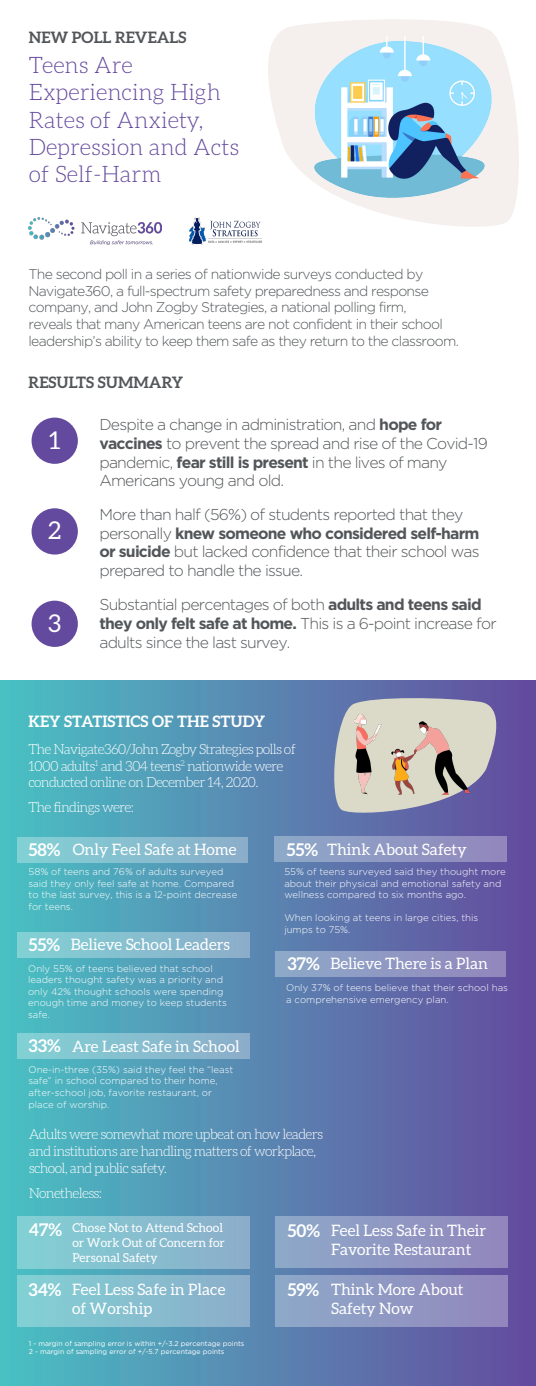
<style>
.page{position:relative;width:536px;height:1386px;background:#fff}
.page>*{position:absolute;margin:0;border:0;box-sizing:border-box;transform-origin:0 0}
.t1{font:24.5px "Aleo";color:#fff}
.t2{font:300 22.75px/27.3px "Aleo";color:#644a9e}
.t3{font:700 17.5px "Aleo";color:#fff}
.t4{font:300 15.75px/18.9px "Gotham";letter-spacing:-.05em;color:#535659}
.t5{font:15.75px/18.9px "Aleo";color:#fff}
.t6{font:700 15.75px "Aleo";color:#535659}
.t7{font:700 15.75px "Aleo";color:#fff}
.t8{font:300 14px/16.8px "Gotham";letter-spacing:-.05em;color:#535659}
.t9{font:300 14px/16.8px "Aleo";letter-spacing:-.05em;color:#fff}
.t10{font:12.25px/14.7px "Aleo";color:#fff}
.t11{font:300 9.62px/11.5px "Gotham";color:#fff}
.t12{font:7px/8.4px "Gotham";color:#fff}
.s1{font-weight:700}
</style>
<div class="page">
<svg style="left:268px;top:19px;width:251px;height:208px;fill:#f5f0ed"></svg>
<div style="left:0;top:680px;width:535px;height:706px;background:linear-gradient(to right,#4ac1c4,#664b9e)"></div>
<img style="left:29px;top:218px;width:132px;height:27px">
<svg style="left:327px;top:696px;width:185px;height:121px"></svg>
<div style="left:17px;top:837px;width:231px;height:26px;background:linear-gradient(to right,#81d1d4,#8cadca)"></div>
<div style="left:32px;top:418px;width:46px;height:46px;background:#644a9e;border-radius:50%"></div>
<div style="left:32px;top:508px;width:46px;height:47px;background:#644a9e;border-radius:50%"></div>
<div style="left:32px;top:601px;width:46px;height:46px;background:#644a9e;border-radius:50%"></div>
<img style="left:190px;top:218px;width:71px;height:27px">
<div style="left:275px;top:951px;width:230px;height:25px;background:linear-gradient(to right,#8da9c8,#9287bd)"></div>
<div style="left:17px;top:1033px;width:232px;height:26px;background:linear-gradient(to right,#81d1d4,#8cadca)"></div>
<div style="left:274px;top:837px;width:232px;height:25px;background:linear-gradient(to right,#8da9c8,#9287bd)"></div>
<div style="left:17px;top:932px;width:232px;height:26px;background:linear-gradient(to right,#81d1d4,#8cadca)"></div>
<div style="left:17px;top:1216px;width:232px;height:52px;background:linear-gradient(to right,#81d1d4,#8cadca)"></div>
<div style="left:17px;top:1275px;width:232px;height:52px;background:linear-gradient(to right,#81d1d4,#8cadca)"></div>
<div style="left:275px;top:1216px;width:232px;height:52px;background:linear-gradient(to right,#8da9c8,#9287bd)"></div>
<div style="left:275px;top:1275px;width:232px;height:52px;background:linear-gradient(to right,#8da9c8,#9287bd)"></div>
<img style="left:354px;top:714px;width:128px;height:84px">
<img style="left:315px;top:37px;width:176px;height:161px">
<p class="t6" style="left:29px;top:29px;width:159px">NEW POLL REVEALS</p>
<p class="t2" style="left:29px;top:51px;width:212px">Teens Are<br>Experiencing High<br>Rates of Anxiety,<br>Depression and Acts of Self-Harm</p>
<p class="t8" style="left:29px;top:265px;width:431px">The second poll in a series of nationwide surveys conducted by Navigate360, a full-spectrum safety preparedness and response company, and John Zogby Strategies, a national polling firm,<br>reveals that many American teens are not confident in their school leadership’s ability to keep them safe as they return to the classroom.</p>
<p class="t6" style="left:29px;top:373px;width:156px">RESULTS SUMMARY</p>
<p class="t4" style="left:99px;top:414px;width:390px">Despite a change in administration, and <span class="s1">hope for vaccines</span> to prevent the spread and rise of the Covid-19 pandemic, <span class="s1">fear still is present</span> in the lives of many Americans young and old.</p>
<p class="t1" style="left:49px;top:426px;width:13px">1</p>
<p class="t1" style="left:48px;top:517px;width:15px">2</p>
<p class="t1" style="left:48px;top:609px;width:14px">3</p>
<p class="t4" style="left:99px;top:504px;width:381px">More than half (56%) of students reported that they personally <span class="s1">knew someone who considered self-harm or suicide</span> but lacked confidence that their school was prepared to handle the issue.</p>
<p class="t4" style="left:99px;top:595px;width:398px">Substantial percentages of both <span class="s1">adults and teens said they only felt safe at home.</span> This is a 6-point increase for adults since the last survey.</p>
<p class="t7" style="left:29px;top:712px;width:238px">KEY STATISTICS OF THE STUDY</p>
<p class="t9" style="left:29px;top:741px;width:269px">The Navigate360/John Zogby Strategies polls of<br>1000 adults<sup>1</sup> and 304 teens<sup>2</sup> nationwide were conducted online on December 14, 2020.</p>
<p class="t9" style="left:29px;top:799px;width:107px">The findings were:</p>
<p class="t3" style="left:29px;top:840px;width:33px">58%</p>
<p class="t5" style="left:73px;top:840px;width:165px">Only Feel Safe at Home</p>
<p class="t11" style="left:29px;top:866px;width:210px">58% of teens and 76% of adults surveyed said they only feel safe at home. Compared to the last survey, this is a 12-point decrease for teens.</p>
<p class="t3" style="left:29px;top:935px;width:33px">55%</p>
<p class="t5" style="left:71px;top:935px;width:160px">Believe School Leaders</p>
<p class="t11" style="left:28px;top:962px;width:200px">Only 55% of teens believed that school leaders thought safety was a priority and only 42% thought schools were spending enough time and money to keep students safe.</p>
<p class="t3" style="left:29px;top:1036px;width:34px">33%</p>
<p class="t5" style="left:72px;top:1037px;width:169px">Are Least Safe in School</p>
<p class="t11" style="left:29px;top:1063px;width:206px">One-in-three (35%) said they feel the “least safe” in school compared to their home, after-school job, favorite restaurant, or place of worship.</p>
<p class="t3" style="left:286px;top:839px;width:33px">55%</p>
<p class="t5" style="left:327px;top:840px;width:141px">Think About Safety</p>
<p class="t11" style="left:284px;top:866px;width:223px">55% of teens surveyed said they thought more about their physical and emotional safety and wellness compared to six months ago.</p>
<p class="t11" style="left:284px;top:912px;width:195px">When looking at teens in large cities, this jumps to 75%.</p>
<p class="t3" style="left:287px;top:953px;width:34px">37%</p>
<p class="t5" style="left:330px;top:954px;width:159px">Believe There is a Plan</p>
<p class="t11" style="left:286px;top:982px;width:223px">Only 37% of teens believe that their school has a comprehensive emergency plan.</p>
<p class="t9" style="left:29px;top:1126px;width:296px">Adults were somewhat more upbeat on how leaders and institutions are handling matters of workplace, school, and public safety.</p>
<p class="t9" style="left:29px;top:1184px;width:75px">Nonetheless:</p>
<p class="t3" style="left:29px;top:1220px;width:35px">47%</p>
<p class="t10" style="left:72px;top:1220px;width:154px">Chose Not to Attend School or Work Out of Concern for<br>Personal Safety</p>
<p class="t3" style="left:28px;top:1279px;width:35px">34%</p>
<p class="t5" style="left:72px;top:1280px;width:155px">Feel Less Safe in Place of Worship</p>
<p class="t3" style="left:287px;top:1220px;width:34px">50%</p>
<p class="t5" style="left:331px;top:1221px;width:156px">Feel Less Safe in Their<br>Favorite Restaurant</p>
<p class="t3" style="left:287px;top:1279px;width:33px">59%</p>
<p class="t5" style="left:331px;top:1280px;width:134px">Think More About<br>Safety Now</p>
<p class="t12" style="left:29px;top:1339px;width:217px">1 - margin of sampling error is within +/-3.2 percentage points<br>2 - margin of sampling error of +/-5.7 percentage points</p>
</div>
